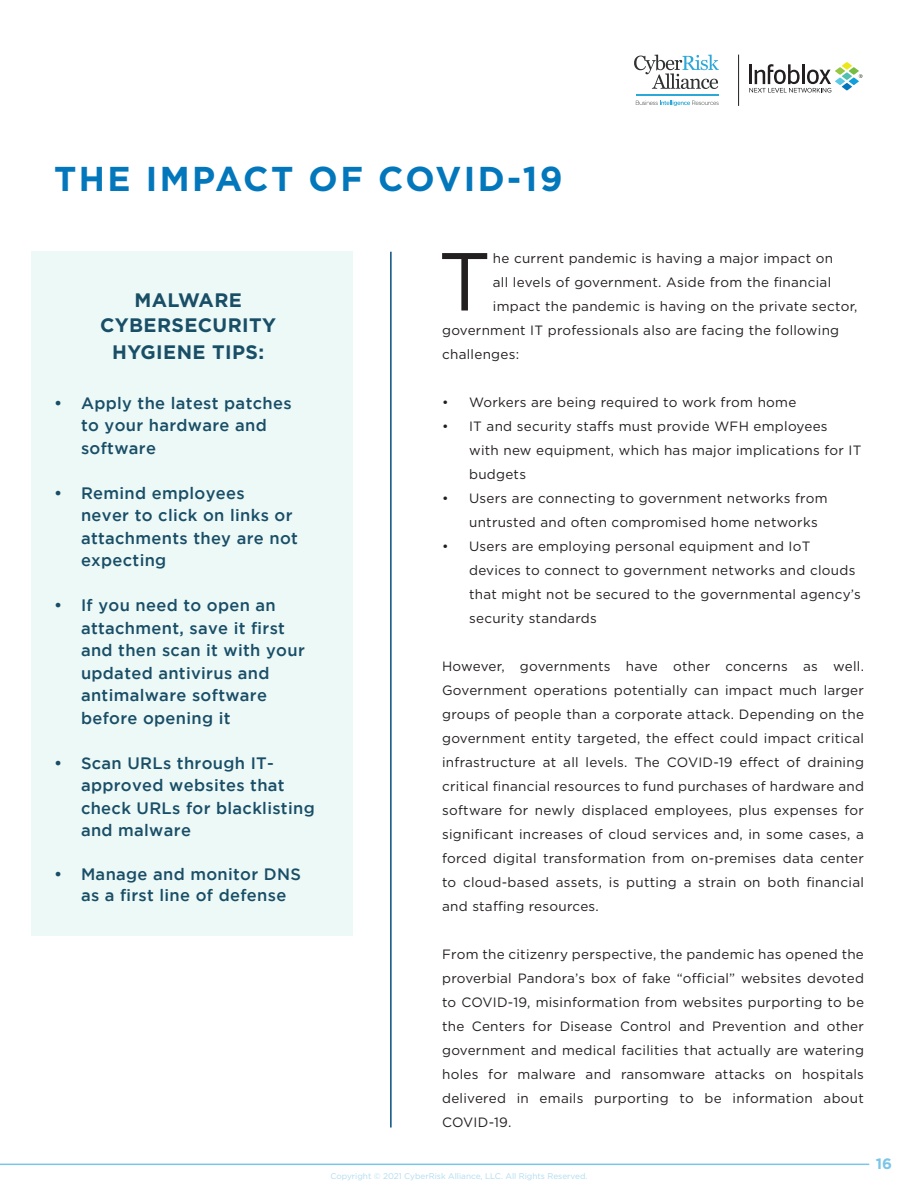
<style>
.page{position:relative;width:918px;height:1188px;background:#fff}
.page>*{position:absolute;margin:0;border:0;box-sizing:border-box;transform-origin:0 0}
.BodyCopy-_Initial_Ca{font:82.05px "Gotham";color:#231f20}
.t1{font:700 34.5px "Gotham";letter-spacing:.07em;color:#0377bb}
.t2{font:700 19.5px/25.5px "Gotham";letter-spacing:.02em;color:#194e67;text-align:center}
.t3{font:500 16.5px/22.5px "Gotham";letter-spacing:.02em;color:#194e67}
.t4{font:700 15px "Gotham";color:#7bc5e8}
.BodyCopy{font:13.5px/24px "Gotham";letter-spacing:.02em;color:#231f20}
.BodyCopy-_Initial_Ca-2{font:13.5px "Gotham";letter-spacing:.02em;color:#231f20}
.t5{font:8.25px "Gotham";color:#b0dcf1}
</style>
<div class="page">
<svg style="left:749px;top:62px;width:114px;height:31px"></svg>
<svg style="left:634px;top:55px;width:85px;height:34px"></svg>
<svg style="left:636px;top:101px;width:83px;height:5px"></svg>
<hr style="left:636px;top:94px;width:83px;height:2px;background:#2ba8d7">
<hr style="left:738px;top:55px;width:1px;height:51px;background:#231f20">
<div style="left:31px;top:252px;width:322px;height:684px;background:#edf9f7"></div>
<hr style="left:0;top:1164px;width:869px;height:1px;background:#7bc5e8">
<hr style="left:390px;top:252px;width:2px;height:876px;background:#06507f">
<p class="t1" style="left:54px;top:156px;width:510px">THE IMPACT OF COVID-19</p>
<p class="t2" style="left:100px;top:287px;width:178px">MALWARE<br>CYBERSECURITY</p>
<p class="t2" style="left:112px;top:340px;width:153px">HYGIENE TIPS:</p>
<p class="t3" style="left:81px;top:391px;width:212px;text-indent:-27px">• Apply the latest patches to your hardware and software</p>
<p class="t3" style="left:81px;top:481px;width:218px;text-indent:-27px">• Remind employees<br>never to click on links or attachments they are not expecting</p>
<p class="t3" style="left:81px;top:594px;width:225px;text-indent:-27px">• If you need to open an attachment, save it first and then scan it with your updated antivirus and antimalware software before opening it</p>
<p class="t3" style="left:81px;top:751px;width:235px;text-indent:-27px">• Scan URLs through IT&shy;approved websites that check URLs for blacklisting and malware</p>
<p class="t3" style="left:81px;top:863px;width:222px;line-height:21px;text-indent:-27px">• Manage and monitor DNS as a first line of defense</p>
<p class="BodyCopy-_Initial_Ca" style="left:438px;top:229px;width:55px">T</p>
<p class="BodyCopy-_Initial_Ca-2" style="left:493px;top:249px;width:342px">he current pandemic is having a major impact on</p>
<p class="BodyCopy-_Initial_Ca-2" style="left:493px;top:273px;width:340px">all levels of government. Aside from the financial</p>
<p class="BodyCopy-_Initial_Ca-2" style="left:493px;top:297px;width:366px">impact the pandemic is having on the private sector,</p>
<p class="BodyCopy-_Initial_Ca-2" style="left:442px;top:321px;width:399px">government IT professionals also are facing the following</p>
<p class="BodyCopy-_Initial_Ca-2" style="left:442px;top:345px;width:79px">challenges:</p>
<p class="BodyCopy" style="left:442px;top:389px;width:356px">• Workers are being required to work from home</p>
<p class="BodyCopy" style="left:469px;top:413px;width:394px;text-indent:-27px">• IT and security staffs must provide WFH employees<br>with new equipment, which has major implications for IT budgets</p>
<p class="BodyCopy" style="left:469px;top:485px;width:360px;text-indent:-27px">• Users are connecting to government networks from untrusted and often compromised home networks</p>
<p class="BodyCopy" style="left:469px;top:533px;width:393px;text-indent:-27px">• Users are employing personal equipment and IoT devices to connect to government networks and clouds that might not be secured to the governmental agency’s security standards</p>
<p class="BodyCopy" style="left:442px;top:653px;width:423px;text-align:justify">However, governments have other concerns as well.<br>Government operations potentially can impact much larger groups of people than a corporate attack. Depending on the government entity targeted, the effect could impact critical infrastructure at all levels. The COVID-19 effect of draining critical financial resources to fund purchases of hardware and software for newly displaced employees, plus expenses for significant increases of cloud services and, in some cases, a forced digital transformation from on-premises data center to cloud-based assets, is putting a strain on both financial and staffing resources.</p>
<p class="BodyCopy" style="left:442px;top:941px;width:423px;text-align:justify">From the citizenry perspective, the pandemic has opened the proverbial Pandora’s box of fake “official” websites devoted to COVID-19, misinformation from websites purporting to be the Centers for Disease Control and Prevention and other government and medical facilities that actually are watering holes for malware and ransomware attacks on hospitals delivered in emails purporting to be information about COVID-19.</p>
<p class="t5" style="left:330px;top:1170px;width:259px">Copyright © 2021 CyberRisk Alliance, LLC. All Rights Reserved.</p>
<p class="t4" style="left:876px;top:1153px;width:18px">16</p>
</div>
